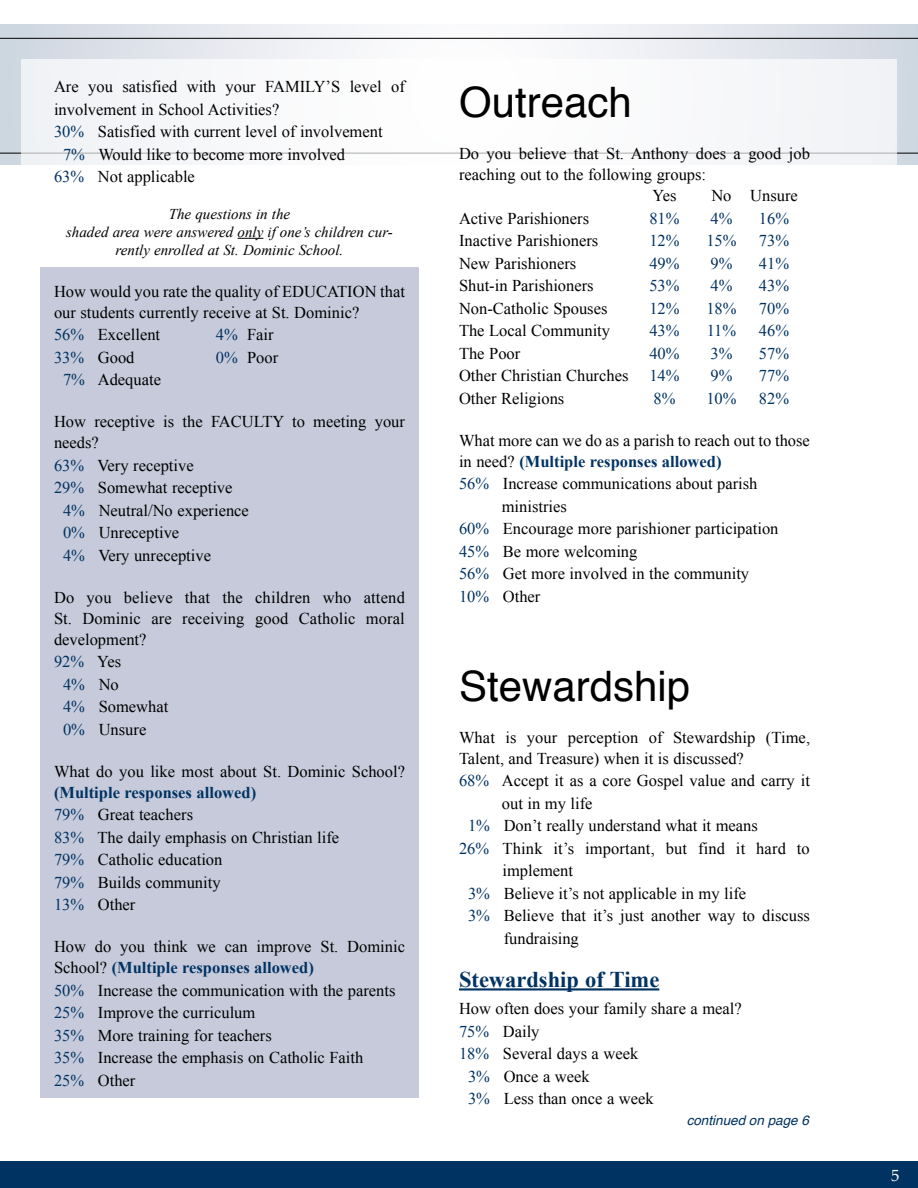
<style>
.page{position:relative;width:918px;height:1188px;background:#fff}
.page>*{position:absolute;margin:0;border:0;box-sizing:border-box;transform-origin:0 0}
.t1{font:42px "Helvetica";color:#000}
.t2{font:700 22.5px "Times New Roman";color:#003262}
.t3{font:16.5px/22.5px "Times New Roman";color:#000}
.t4{font:16.5px "Times New Roman";color:#003262}
.t5{font:16.5px "Palatino Linotype";color:#fff}
.t6{font:italic 15px/18px "Times New Roman";color:#000;text-align:center}
.t7{font:italic 13.5px "Helvetica";color:#003262}
.s1{color:#003262}
.s2{font-weight:700;color:#003262}
</style>
<div class="page">
<div style="left:0;top:1161px;width:918px;height:27px;background:#003262"></div>
<svg style="left:0;top:24px;width:918px;height:140px"></svg>
<hr style="left:0;top:38px;width:918px;height:1px;background:#000">
<hr style="left:0;top:153px;width:918px;height:1px;background:#000">
<div style="left:21px;top:59px;width:876px;height:437px;background:#fff"></div>
<div style="left:40px;top:268px;width:379px;height:830px;background:#c6cada"></div>
<hr style="left:459px;top:988px;width:200px;height:3px;background:#003262">
<svg style="left:238px;top:238px;width:25px;height:1px"></svg>
<p class="t3" style="left:54px;top:75px;width:352px">Are you satisfied with your FAMILY’S level of</p>
<p class="t3" style="left:54px;top:98px;width:227px">involvement in School Activities?</p>
<p class="t3" style="left:54px;top:120px;width:330px"><span class="s1">30%</span> Satisfied with current level of involvement</p>
<p class="t3" style="left:63px;top:143px;width:284px"><span class="s1">7%</span> Would like to become more involved</p>
<p class="t3" style="left:54px;top:165px;width:142px"><span class="s1">63%</span> Not applicable</p>
<p class="t6" style="left:66px;top:204px;width:328px">The questions in the<br>shaded area were answered only if one’s children cur&shy;rently enrolled at St. Dominic School.</p>
<p class="t3" style="left:54px;top:280px;width:353px;line-height:21px">How would you rate the quality of EDUCATION that our students currently receive at St. Dominic?</p>
<p class="t3" style="left:54px;top:323px;width:108px"><span class="s1">56%</span> Excellent</p>
<p class="t3" style="left:216px;top:323px;width:59px"><span class="s1">4%</span> Fair</p>
<p class="t3" style="left:54px;top:346px;width:82px"><span class="s1">33%</span> Good</p>
<p class="t3" style="left:216px;top:346px;width:64px"><span class="s1">0%</span> Poor</p>
<p class="t3" style="left:63px;top:368px;width:99px"><span class="s1">7%</span> Adequate</p>
<p class="t3" style="left:54px;top:411px;width:352px;line-height:21px">How receptive is the FACULTY to meeting your needs?</p>
<p class="t3" style="left:54px;top:454px;width:141px"><span class="s1">63%</span> Very receptive</p>
<p class="t3" style="left:54px;top:476px;width:180px"><span class="s1">29%</span> Somewhat receptive</p>
<p class="t3" style="left:63px;top:499px;width:187px"><span class="s1">4%</span> Neutral/No experience</p>
<p class="t3" style="left:63px;top:521px;width:118px"><span class="s1">0%</span> Unreceptive</p>
<p class="t3" style="left:63px;top:544px;width:149px"><span class="s1">4%</span> Very unreceptive</p>
<p class="t3" style="left:54px;top:587px;width:353px;line-height:21px;text-align:justify">Do you believe that the children who attend St. Dominic are receiving good Catholic moral development?</p>
<p class="t3" style="left:63px;top:650px;width:107px;text-indent:-9px"><span class="s1">92%</span> Yes<br><span class="s1">4%</span> No<br><span class="s1">4%</span> Somewhat<br><span class="s1">0%</span> Unsure</p>
<p class="t3" style="left:54px;top:760px;width:353px">What do you like most about St. Dominic School?</p>
<p class="t3" style="left:54px;top:781px;width:287px"><span class="s2">(Multiple responses allowed)<br></span><span class="s1">79%</span> Great teachers<br><span class="s1">83%</span> The daily emphasis on Christian life<br><span class="s1">79%</span> Catholic education<br><span class="s1">79%</span> Builds community<br><span class="s1">13%</span> Other</p>
<p class="t3" style="left:54px;top:936px;width:353px;line-height:21px">How do you think we can improve St. Dominic<br>School? <span class="s2">(Multiple responses allowed)</span></p>
<p class="t3" style="left:54px;top:979px;width:343px"><span class="s1">50%</span> Increase the communication with the parents<br><span class="s1">25%</span> Improve the curriculum<br><span class="s1">35%</span> More training for teachers<br><span class="s1">35%</span> Increase the emphasis on Catholic Faith<br><span class="s1">25%</span> Other</p>
<h1 class="t1" style="left:459px;top:70px;width:174px">Outreach</h1>
<p class="t3" style="left:459px;top:142px;width:352px">Do you believe that St. Anthony does a good job</p>
<p class="t3" style="left:459px;top:163px;width:249px">reaching out to the following groups:</p>
<p class="t3" style="left:652px;top:184px;width:26px">Yes</p>
<p class="t3" style="left:711px;top:184px;width:88px">No Unsure</p>
<p class="t3" style="left:459px;top:206px;width:132px">Active Parishioners</p>
<p class="t4" style="left:649px;top:207px;width:32px">81%</p>
<p class="t4" style="left:711px;top:207px;width:23px">4%</p>
<p class="t4" style="left:759px;top:207px;width:32px">16%</p>
<p class="t3" style="left:459px;top:229px;width:141px">Inactive Parishioners</p>
<p class="t4" style="left:649px;top:229px;width:32px">12%</p>
<p class="t4" style="left:706px;top:229px;width:32px">15%</p>
<p class="t4" style="left:759px;top:229px;width:32px">73%</p>
<p class="t3" style="left:459px;top:252px;width:119px">New Parishioners</p>
<p class="t4" style="left:649px;top:252px;width:32px">49%</p>
<p class="t4" style="left:711px;top:252px;width:23px">9%</p>
<p class="t4" style="left:759px;top:252px;width:32px">41%</p>
<p class="t3" style="left:459px;top:274px;width:136px">Shut-in Parishioners</p>
<p class="t4" style="left:649px;top:274px;width:32px">53%</p>
<p class="t4" style="left:711px;top:274px;width:23px">4%</p>
<p class="t4" style="left:759px;top:274px;width:32px">43%</p>
<p class="t3" style="left:459px;top:297px;width:150px">Non-Catholic Spouses</p>
<p class="t4" style="left:649px;top:297px;width:32px">12%</p>
<p class="t4" style="left:706px;top:297px;width:32px">18%</p>
<p class="t4" style="left:759px;top:297px;width:32px">70%</p>
<p class="t3" style="left:459px;top:319px;width:153px">The Local Community</p>
<p class="t4" style="left:649px;top:319px;width:32px">43%</p>
<p class="t4" style="left:707px;top:319px;width:31px">11%</p>
<p class="t4" style="left:759px;top:319px;width:32px">46%</p>
<p class="t3" style="left:459px;top:342px;width:63px">The Poor</p>
<p class="t4" style="left:649px;top:342px;width:32px">40%</p>
<p class="t4" style="left:711px;top:342px;width:23px">3%</p>
<p class="t4" style="left:759px;top:342px;width:32px">57%</p>
<p class="t3" style="left:459px;top:364px;width:171px">Other Christian Churches</p>
<p class="t4" style="left:649px;top:364px;width:32px">14%</p>
<p class="t4" style="left:711px;top:364px;width:23px">9%</p>
<p class="t4" style="left:759px;top:364px;width:32px">77%</p>
<p class="t3" style="left:459px;top:387px;width:107px">Other Religions</p>
<p class="t4" style="left:654px;top:387px;width:23px">8%</p>
<p class="t4" style="left:706px;top:387px;width:32px">10%</p>
<p class="t4" style="left:759px;top:387px;width:32px">82%</p>
<p class="t3" style="left:459px;top:429px;width:352px;line-height:21px">What more can we do as a parish to reach out to those in need? <span class="s2">(Multiple responses allowed)</span></p>
<p class="t3" style="left:459px;top:472px;width:300px"><span class="s1">56%</span> Increase communications about parish</p>
<p class="t3" style="left:502px;top:495px;width:67px">ministries</p>
<p class="t3" style="left:459px;top:517px;width:321px"><span class="s1">60%</span> Encourage more parishioner participation</p>
<p class="t3" style="left:459px;top:540px;width:180px"><span class="s1">45%</span> Be more welcoming</p>
<p class="t3" style="left:459px;top:562px;width:292px"><span class="s1">56%</span> Get more involved in the community</p>
<p class="t3" style="left:459px;top:585px;width:83px"><span class="s1">10%</span> Other</p>
<h1 class="t1" style="left:459px;top:653px;width:233px">Stewardship</h1>
<p class="t3" style="left:459px;top:726px;width:353px;line-height:21px">What is your perception of Stewardship (Time,<br>Talent, and Treasure) when it is discussed?</p>
<p class="t3" style="left:459px;top:769px;width:353px"><span class="s1">68%</span> Accept it as a core Gospel value and carry it</p>
<p class="t3" style="left:502px;top:791px;width:92px">out in my life</p>
<p class="t3" style="left:468px;top:814px;width:291px"><span class="s1">1%</span> Don’t really understand what it means</p>
<p class="t3" style="left:459px;top:837px;width:352px"><span class="s1">26%</span> Think it’s important, but find it hard to</p>
<p class="t3" style="left:503px;top:859px;width:72px">implement</p>
<p class="t3" style="left:468px;top:882px;width:280px"><span class="s1">3%</span> Believe it’s not applicable in my life</p>
<p class="t3" style="left:468px;top:904px;width:343px"><span class="s1">3%</span> Believe that it’s just another way to discuss</p>
<p class="t3" style="left:504px;top:927px;width:77px">fundraising</p>
<h2 class="t2" style="left:459px;top:964px;width:202px">Stewardship of Time</h2>
<p class="t3" style="left:459px;top:997px;width:284px">How often does your family share a meal?</p>
<p class="t3" style="left:459px;top:1019px;width:82px"><span class="s1">75%</span> Daily</p>
<p class="t3" style="left:459px;top:1042px;width:181px"><span class="s1">18%</span> Several days a week</p>
<p class="t3" style="left:468px;top:1064px;width:123px"><span class="s1">3%</span> Once a week</p>
<p class="t3" style="left:468px;top:1087px;width:187px"><span class="s1">3%</span> Less than once a week</p>
<p class="t7" style="left:687px;top:1109px;width:124px">continued on page 6</p>
<p class="t5" style="left:891px;top:1163px;width:10px">5</p>
</div>
